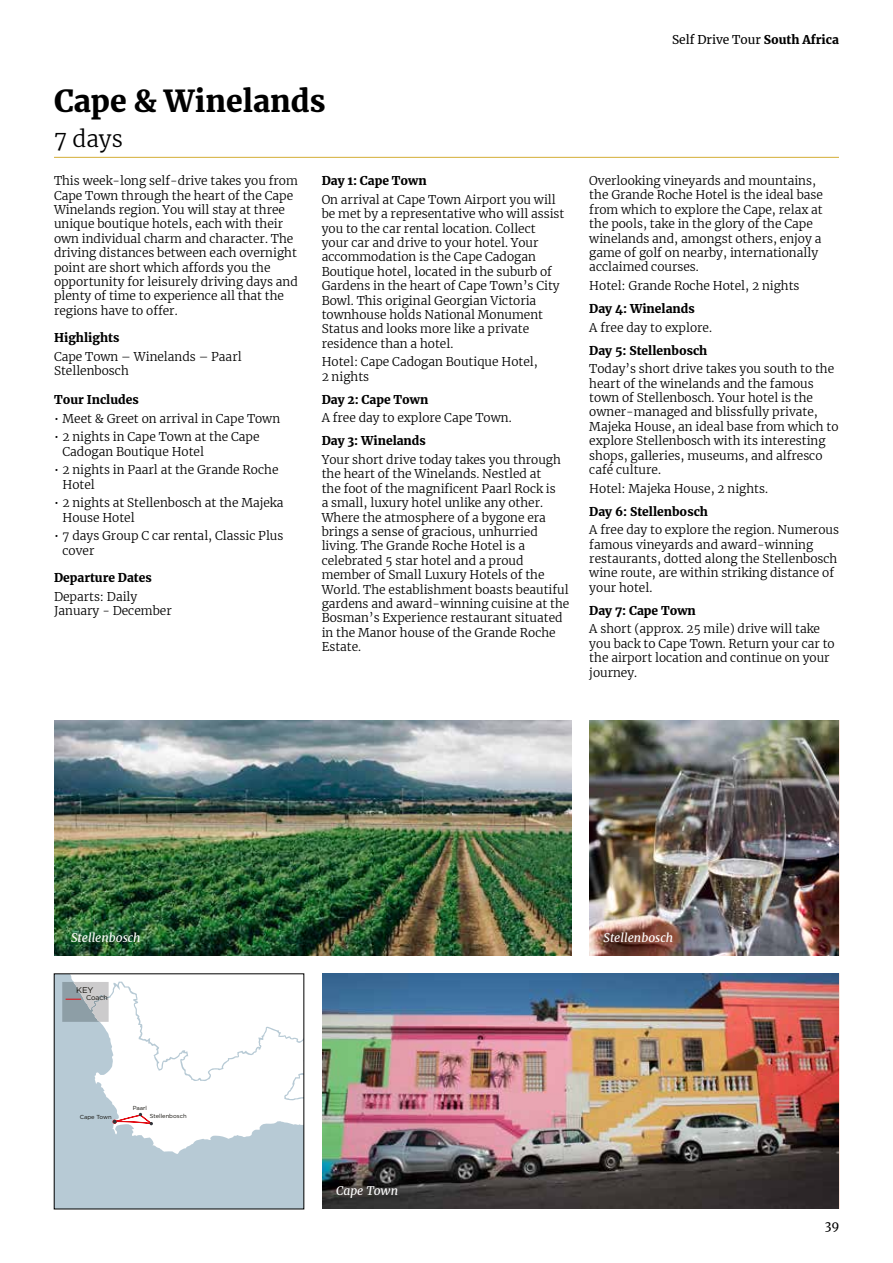
<style>
.page{position:relative;width:893px;height:1263px;background:#fff}
.page>*{position:absolute;margin:0;border:0;box-sizing:border-box;transform-origin:0 0}
.t1{font:900 30px "Merriweather";color:#000}
.t2{font:300 22.5px "Merriweather";color:#000}
.t3{font:300 12px/14.4px "Merriweather";color:#000}
.t4{font:900 12px "Merriweather";color:#000}
.t5{font:italic 12px "Merriweather";color:#fff}
.t6{font:12px "Merriweather";color:#000}
.t7{font:8.4px "Gotham";color:#12100b}
.t8{font:6.9px "Gotham";color:#12100b}
.t9{font:5.85px "Gotham";color:#12100b}
.s1{font-weight:900}
</style>
<div class="page">
<hr style="left:54px;top:157px;width:785px;height:1px;background:#d4ae36">
<img style="left:322px;top:974px;width:517px;height:235px">
<div style="left:54px;top:974px;width:250px;height:235px;background:#b7cad5"></div>
<svg style="left:62px;top:976px;width:240px;height:178px"></svg>
<img style="left:54px;top:721px;width:517px;height:235px">
<img style="left:589px;top:721px;width:250px;height:235px">
<h1 class="t1" style="left:54px;top:80px;width:273px">Cape &amp; Winelands</h1>
<h2 class="t2" style="left:54px;top:123px;width:70px">7 days</h2>
<p class="t3" style="left:54px;top:173px;width:245px">This week-long self-drive takes you from Cape Town through the heart of the Cape Winelands region. You will stay at three unique boutique hotels, each with their own individual charm and character. The driving distances between each overnight point are short which affords you the opportunity for leisurely driving days and plenty of time to experience all that the regions have to offer.</p>
<p class="t4" style="left:54px;top:329px;width:67px">Highlights</p>
<p class="t3" style="left:54px;top:349px;width:189px">Cape Town – Winelands – Paarl<br>Stellenbosch</p>
<p class="t4" style="left:54px;top:391px;width:86px">Tour Includes</p>
<p class="t3" style="left:54px;top:411px;width:228px">• Meet &amp; Greet on arrival in Cape Town</p>
<p class="t3" style="left:63px;top:429px;width:199px;text-indent:-9px">• 2 nights in Cape Town at the Cape<br>Cadogan Boutique Hotel</p>
<p class="t3" style="left:63px;top:462px;width:217px;text-indent:-9px">• 2 nights in Paarl at the Grande Roche<br>Hotel</p>
<p class="t3" style="left:63px;top:495px;width:223px;text-indent:-9px">• 2 nights at Stellenbosch at the Majeka<br>House Hotel</p>
<p class="t3" style="left:63px;top:528px;width:222px;text-indent:-9px">• 7 days Group C car rental, Classic Plus cover</p>
<p class="t4" style="left:54px;top:569px;width:99px">Departure Dates</p>
<p class="t3" style="left:54px;top:589px;width:119px">Departs: Daily<br>January - December</p>
<p class="t4" style="left:322px;top:172px;width:107px">Day 1: Cape Town</p>
<p class="t3" style="left:322px;top:192px;width:244px">On arrival at Cape Town Airport you will be met by a representative who will assist you to the car rental location. Collect your car and drive to your hotel. Your accommodation is the Cape Cadogan Boutique hotel, located in the suburb of Gardens in the heart of Cape Town’s City Bowl. This original Georgian Victoria townhouse holds National Monument Status and looks more like a private residence than a hotel.</p>
<p class="t3" style="left:322px;top:354px;width:218px">Hotel: Cape Cadogan Boutique Hotel,<br>2 nights</p>
<p class="t4" style="left:322px;top:391px;width:108px">Day 2: Cape Town</p>
<p class="t3" style="left:322px;top:410px;width:191px">A free day to explore Cape Town.</p>
<p class="t4" style="left:322px;top:432px;width:106px">Day 3: Winelands</p>
<p class="t3" style="left:322px;top:452px;width:249px">Your short drive today takes you through the heart of the Winelands. Nestled at<br>the foot of the magnificent Paarl Rock is<br>a small, luxury hotel unlike any other.<br>Where the atmosphere of a bygone era brings a sense of gracious, unhurried living. The Grande Roche Hotel is a celebrated 5 star hotel and a proud member of Small Luxury Hotels of the World. The establishment boasts beautiful gardens and award-winning cuisine at the Bosman’s Experience restaurant situated in the Manor house of the Grande Roche Estate.</p>
<p class="t6" style="left:672px;top:32px;width:168px">Self Drive Tour <span class="s1">South Africa</span></p>
<p class="t3" style="left:589px;top:173px;width:235px">Overlooking vineyards and mountains, the Grande Roche Hotel is the ideal base from which to explore the Cape, relax at the pools, take in the glory of the Cape winelands and, amongst others, enjoy a game of golf on nearby, internationally acclaimed courses.</p>
<p class="t3" style="left:589px;top:278px;width:212px">Hotel: Grande Roche Hotel, 2 nights</p>
<p class="t4" style="left:589px;top:300px;width:107px">Day 4: Winelands</p>
<p class="t3" style="left:589px;top:320px;width:124px">A free day to explore.</p>
<p class="t4" style="left:589px;top:342px;width:120px">Day 5: Stellenbosch</p>
<p class="t3" style="left:589px;top:361px;width:251px">Today’s short drive takes you south to the heart of the winelands and the famous town of Stellenbosch. Your hotel is the owner-managed and blissfully private, Majeka House, an ideal base from which to explore Stellenbosch with its interesting shops, galleries, museums, and alfresco café culture.</p>
<p class="t3" style="left:589px;top:481px;width:180px">Hotel: Majeka House, 2 nights.</p>
<p class="t4" style="left:589px;top:503px;width:120px">Day 6: Stellenbosch</p>
<p class="t3" style="left:589px;top:522px;width:251px">A free day to explore the region. Numerous famous vineyards and award-winning restaurants, dotted along the Stellenbosch wine route, are within striking distance of your hotel.</p>
<p class="t4" style="left:589px;top:602px;width:108px">Day 7: Cape Town</p>
<p class="t3" style="left:589px;top:621px;width:247px">A short (approx. 25 mile) drive will take you back to Cape Town. Return your car to the airport location and continue on your journey.</p>
<p class="t5" style="left:71px;top:929px;width:71px">Stellenbosch</p>
<p class="t5" style="left:603px;top:929px;width:71px">Stellenbosch</p>
<p class="t7" style="left:76px;top:985px;width:19px">KEY</p>
<p class="t8" style="left:91px;top:994px;width:8px">ar</p>
<p class="t8" style="left:86px;top:994px;width:23px">Coach</p>
<p class="t9" style="left:133px;top:1105px;width:16px">Paarl</p>
<p class="t9" style="left:80px;top:1113px;width:33px">Cape Town</p>
<p class="t9" style="left:150px;top:1113px;width:38px">Stellenbosch</p>
<p class="t5" style="left:336px;top:1182px;width:64px">Cape Town</p>
<p class="t6" style="left:825px;top:1217px;width:16px">39</p>
</div>
